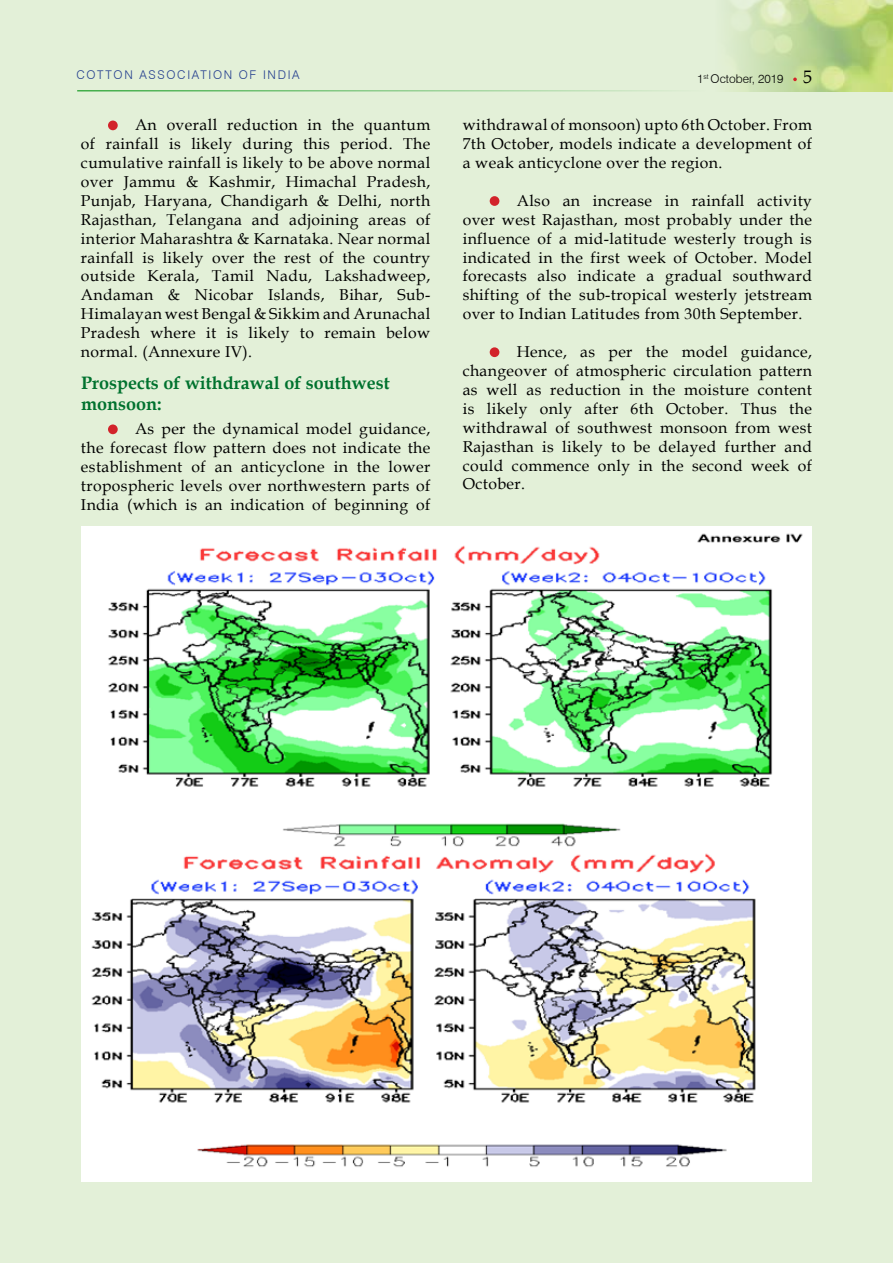
<style>
.page{position:relative;width:893px;height:1263px;background:#e3f0d8}
.page>*{position:absolute;margin:0;border:0;box-sizing:border-box;transform-origin:0 0}
.t1{font:700 18px/21px "Book Antiqua";color:#00722e}
.t2{font:15.75px/18.9px "Book Antiqua";letter-spacing:.025em;color:#000;text-align:justify}
.t3{font:300 12px "Swiss 721 BT";letter-spacing:.14em;color:#25408f}
.t4{font:300 12px "Swiss 721 BT";color:#000}
.s1{font-family:"Book Antiqua";font-weight:400;font-size:18px}
</style>
<div class="page">
<img style="left:727px;top:0;width:166px;height:91px">
<hr style="left:77px;top:90px;width:628px;height:2px;background:#41ad49">
<svg style="left:793px;top:78px;width:4px;height:3px"></svg>
<div style="left:108px;top:121px;width:10px;height:9px;background:#d2232a;border-radius:50%"></div>
<div style="left:108px;top:424px;width:10px;height:10px;background:#d2232a;border-radius:50%"></div>
<img style="left:81px;top:527px;width:731px;height:648px">
<div style="left:490px;top:196px;width:9px;height:10px;background:#d2232a;border-radius:50%"></div>
<div style="left:490px;top:347px;width:9px;height:10px;background:#d2232a;border-radius:50%"></div>
<p class="t3" style="left:76px;top:67px;width:225px">COTTON ASSOC IATION OF INDIA</p>
<p class="t4" style="left:697px;top:71px;width:117px">1<sup>ST</sup> OCTOBER, 2019 <span class="s1">5</span></p>
<p class="t2" style="left:81px;top:115px;width:351px;text-indent:54px">An overall reduction in the quantum of rainfall is likely during this period. The cumulative rainfall is likely to be above normal over Jammu &amp; Kashmir, Himachal Pradesh, Punjab, Haryana, Chandigarh &amp; Delhi, north Rajasthan, Telangana and adjoining areas of interior Maharashtra &amp; Karnataka. Near normal rainfall is likely over the rest of the country outside Kerala, Tamil Nadu, Lakshadweep, Andaman &amp; Nicobar Islands, Bihar, Sub-Himalayan west Bengal &amp; Sikkim and Arunachal Pradesh where it is likely to remain below normal. (Annexure IV).</p>
<p class="t1" style="left:81px;top:372px;width:310px">Prospects of withdrawal of southwest monsoon:</p>
<p class="t2" style="left:81px;top:419px;width:351px;text-indent:54px">As per the dynamical model guidance, the forecast flow pattern does not indicate the establishment of an anticyclone in the lower tropospheric levels over northwestern parts of India (which is an indication of beginning of</p>
<p class="t2" style="left:463px;top:115px;width:351px">withdrawal of monsoon) upto 6th October. From 7th October, models indicate a development of a weak anticyclone over the region.</p>
<p class="t2" style="left:463px;top:191px;width:351px;text-indent:54px">Also an increase in rainfall activity over west Rajasthan, most probably under the influence of a mid-latitude westerly trough is indicated in the first week of October. Model forecasts also indicate a gradual southward shifting of the sub-tropical westerly jetstream over to Indian Latitudes from 30th September.</p>
<p class="t2" style="left:463px;top:342px;width:351px;text-indent:54px">Hence, as per the model guidance, changeover of atmospheric circulation pattern as well as reduction in the moisture content is likely only after 6th October. Thus the withdrawal of southwest monsoon from west Rajasthan is likely to be delayed further and could commence only in the second week of October.</p>
</div>
